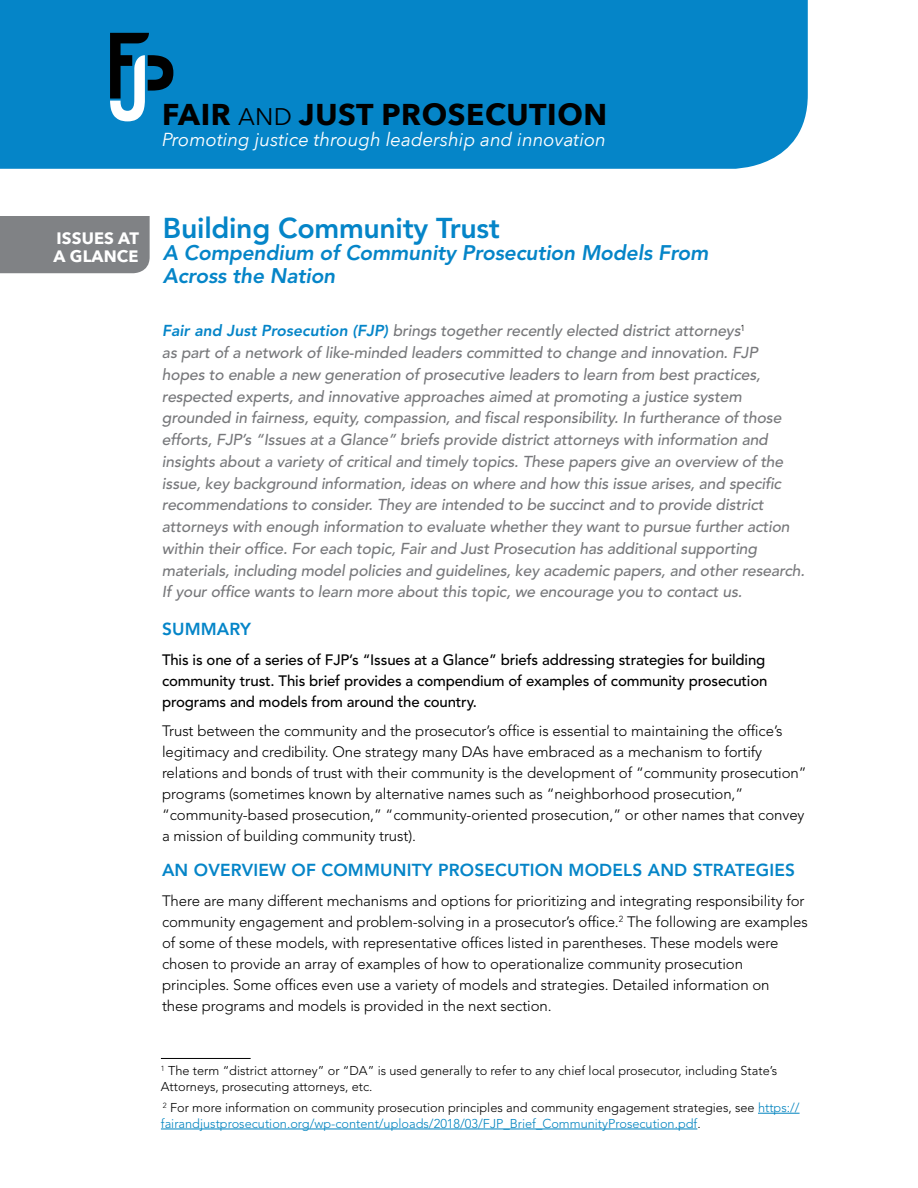
<style>
.page{position:relative;width:918px;height:1188px;background:#fff}
.page>*{position:absolute;margin:0;border:0;box-sizing:border-box;transform-origin:0 0}
.t1{font:700 30px "Avenir Next";letter-spacing:.02em;color:#000}
.t2{font:800 28.5px "Avenir";letter-spacing:-.01em;color:#0585c8}
.t3{font:italic 800 21px/22.5px "Avenir";letter-spacing:-.01em;color:#0585c8}
.t4{font:italic 18.75px "Avenir Next";color:#fff}
.t5{font:800 17.25px "Avenir";letter-spacing:.01em;color:#0585c8}
.t6{font:700 16.5px/18px "Avenir Next";letter-spacing:.01em;color:#fff}
.t7{font:italic 500 15.75px/21.8px "Avenir";letter-spacing:-.01em;color:#77787b}
.t8{font:300 15px/21px "Avenir";letter-spacing:-.005em;color:#000}
.t9{font:500 15px/21px "Avenir";letter-spacing:-.01em;color:#000}
.t10{font:300 12.75px/15.8px "Avenir";color:#0083bf}
.t11{font:300 12.75px/15.8px "Avenir";color:#000}
.s1{font-weight:400;font-size:24px}
.s2{font-weight:800;color:#0585c8}
.s3{color:#000}
</style>
<div class="page">
<div style="left:0;top:0;width:808px;height:169px;background:#0585c8"></div>
<svg style="left:110px;top:33px;width:63px;height:88px;background:#2d7194"></svg>
<div style="left:0;top:216px;width:150px;height:57px;background:#808285"></div>
<hr style="left:161px;top:1058px;width:90px;height:1px;background:#000">
<hr style="left:758px;top:1113px;width:42px;height:1px;background:#0083bf">
<hr style="left:161px;top:1129px;width:536px;height:1px;background:#0083bf">
<h1 class="t1" style="left:162px;top:88px;width:447px">FAIR <span class="s1">AND</span> JUST PROSECUTION</h1>
<p class="t4" style="left:162px;top:123px;width:446px">Promoting justice through leadership and innovation</p>
<p class="t6" style="left:54px;top:229px;width:87px">ISSUES AT<br>A GLANCe</p>
<h2 class="t2" style="left:163px;top:211px;width:339px">Building Community Trust</h2>
<h3 class="t3" style="left:163px;top:242px;width:547px">A Compendium of Community Prosecution Models From<br>Across the Nation</h3>
<p class="t7" style="left:162px;top:320px;width:644px"><span class="s2">Fair and Just Prosecution (FJP)</span> brings together recently elected district attorneys<sup>1<br></sup>as part of a network of like-minded leaders committed to change and innovation. FJP<br>hopes to enable a new generation of prosecutive leaders to learn from best practices, respected experts, and innovative approaches aimed at promoting a justice system grounded in fairness, equity, compassion, and fiscal responsibility. In furtherance of those efforts, FJP’s “Issues at a Glance” briefs provide district attorneys with information and insights about a variety of critical and timely topics. These papers give an overview of the issue, key background information, ideas on where and how this issue arises, and specific recommendations to consider. They are intended to be succinct and to provide district attorneys with enough information to evaluate whether they want to pursue further action within their office. For each topic, Fair and Just Prosecution has additional supporting materials, including model policies and guidelines, key academic papers, and other research.<br>If your office wants to learn more about this topic, we encourage you to contact us.</p>
<p class="t5" style="left:162px;top:619px;width:90px">SUMMARY</p>
<p class="t9" style="left:162px;top:649px;width:607px">This is one of a series of FJP’s “Issues at a Glance” briefs addressing strategies for building community trust. This brief provides a compendium of examples of community prosecution programs and models from around the country.</p>
<p class="t8" style="left:162px;top:721px;width:646px">Trust between the community and the prosecutor’s office is essential to maintaining the office’s legitimacy and credibility. One strategy many DAs have embraced as a mechanism to fortify relations and bonds of trust with their community is the development of “community prosecution” programs (sometimes known by alternative names such as “neighborhood prosecution,” “community-based prosecution,” “community-oriented prosecution,” or other names that convey a mission of building community trust).</p>
<p class="t5" style="left:162px;top:860px;width:634px">AN OVERVIEW OF COMMUNITY PROSECUTION MODELS AND STRATEGIES</p>
<p class="t8" style="left:162px;top:890px;width:647px">There are many different mechanisms and options for prioritizing and integrating responsibility for community engagement and problem-solving in a prosecutor’s office.<sup>2</sup> The following are examples of some of these models, with representative offices listed in parentheses. These models were chosen to provide an array of examples of how to operationalize community prosecution principles. Some offices even use a variety of models and strategies. Detailed information on these programs and models is provided in the next section.</p>
<p class="t11" style="left:161px;top:1063px;width:618px"><sup>1</sup> The term “district attorney” or “DA” is used generally to refer to any chief local prosecutor, including State’s<br>Attorneys, prosecuting attorneys, etc.</p>
<p class="t10" style="left:161px;top:1100px;width:640px"><sup>2</sup> <span class="s3">For more information on community prosecution principles and community engagement strategies, see</span> https:// fairandjustprosecution.org/wp-content/uploads/2018/03/FJP_Brief_CommunityProsecution.pdf<span class="s3">.</span></p>
</div>
